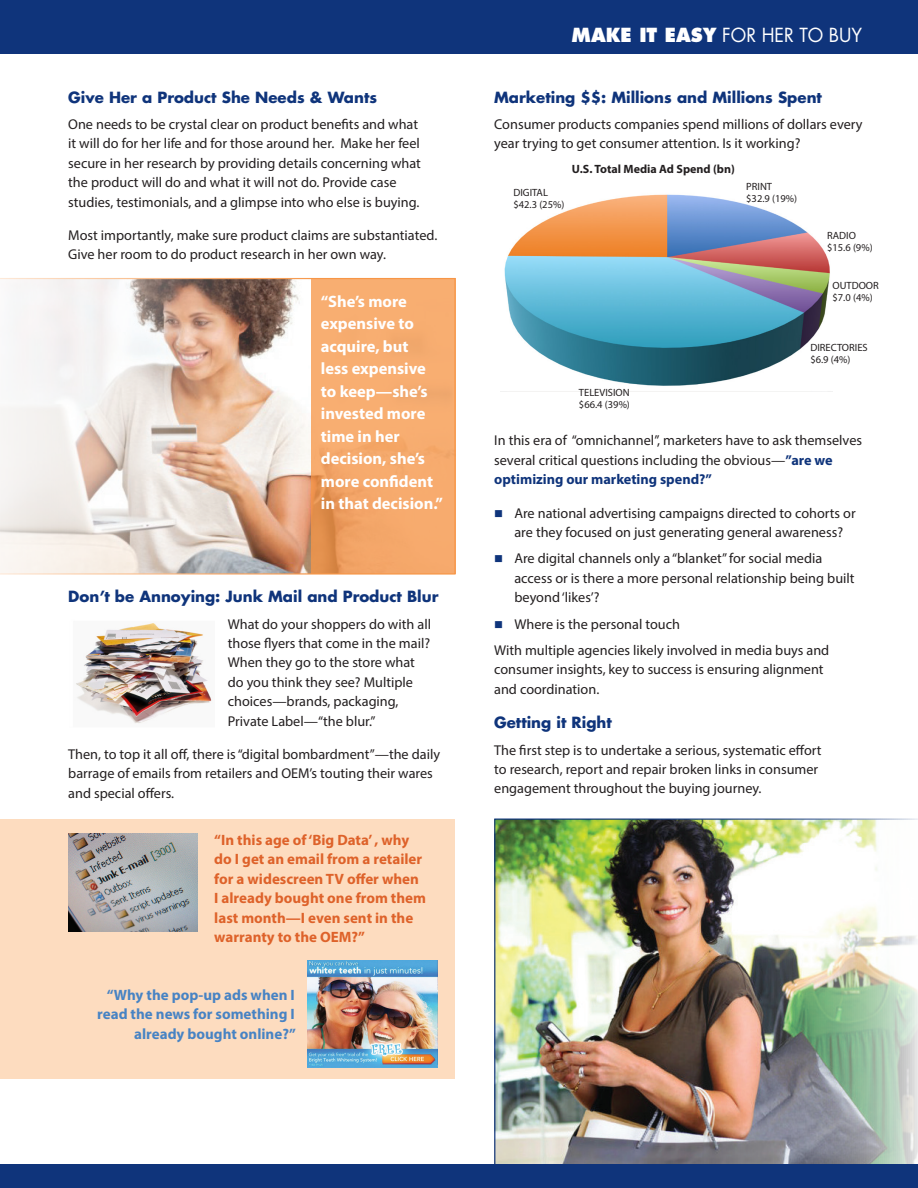
<style>
.page{position:relative;width:918px;height:1188px;background:#fff}
.page>*{position:absolute;margin:0;border:0;box-sizing:border-box;transform-origin:0 0}
.t1{font:18.9px "Futura";color:#fff;scale:.95 1}
.t2{font:700 16.5px/22.5px "Myriad Pro";color:#fff}
.t3{font:700 15px/19.5px "Myriad Pro";color:#de622a}
.t4{font:700 15px "Futura";color:#0f347b}
.t5{font:700 15px/19.5px "Myriad Pro";color:#4783c4;text-align:right}
.t6{font:14.25px/19.5px "Myriad Pro";color:#231f20}
.t7{font:700 12px "Myriad Pro";color:#231f20}
.t8{font:10.5px/12px "Myriad Pro";color:#231f20}
.s1{font-weight:800}
.s2{font-weight:700;color:#0f347b}
</style>
<div class="page">
<div style="left:0;top:819px;width:454px;height:260px;background:#fddcbf"></div>
<img style="left:494px;top:819px;width:424px;height:345px">
<img style="left:76px;top:623px;width:136px;height:101px">
<div style="left:0;top:0;width:918px;height:54px;background:#0f347b"></div>
<img style="left:68px;top:833px;width:130px;height:99px">
<img style="left:308px;top:961px;width:129px;height:107px">
<img style="left:504px;top:194px;width:326px;height:192px">
<svg style="left:0;top:278px;width:456px;height:297px"></svg>
<svg style="left:311px;top:278px;width:145px;height:296px;background:#f4a96b"></svg>
<div style="left:0;top:1164px;width:918px;height:24px;background:#0f347b"></div>
<p class="t4" style="left:68px;top:87px;width:310px">Give Her a Product She Needs &amp; Wants</p>
<p class="t6" style="left:68px;top:114px;width:354px">One needs to be crystal clear on product benefits and what it will do for her life and for those around her. Make her feel secure in her research by providing details concerning what the product will do and what it will not do. Provide case studies, testimonials, and a glimpse into who else is buying.</p>
<p class="t6" style="left:68px;top:225px;width:371px">Most importantly, make sure product claims are substantiated.<br>Give her room to do product research in her own way.</p>
<p class="t2" style="left:321px;top:289px;width:124px">“She’s more expensive to acquire, but<br>less expensive to keep—she’s invested more time in her decision, she’s more confident in that decision.”</p>
<p class="t4" style="left:68px;top:586px;width:372px">Don’t be Annoying: Junk Mail and Product Blur</p>
<p class="t6" style="left:228px;top:614px;width:205px">What do your shoppers do with all those flyers that come in the mail?<br>When they go to the store what do you think they see? Multiple choices—brands, packaging,<br>Private Label—“the blur.”</p>
<p class="t6" style="left:68px;top:744px;width:373px">Then, to top it all off, there is “digital bombardment”—the daily barrage of emails from retailers and OEM’s touting their wares and special offers.</p>
<p class="t3" style="left:214px;top:829px;width:213px">“In this age of ‘Big Data’ , why do I get an email from a retailer for a widescreen TV offer when<br>I already bought one from them last month—I even sent in the warranty to the OEM?”</p>
<p class="t5" style="left:97px;top:984px;width:200px">“Why the pop-up ads when I read the news for something I already bought online?”</p>
<h1 class="t1" style="left:572px;top:22px;width:307px"><span class="s1">MAKE IT EASY</span> FOR HER TO BUY</h1>
<p class="t4" style="left:494px;top:87px;width:329px">Marketing $$: Millions and Millions Spent</p>
<p class="t6" style="left:494px;top:114px;width:370px">Consumer products companies spend millions of dollars every year trying to get consumer attention. Is it working?</p>
<p class="t7" style="left:572px;top:161px;width:164px">U.S. Total Media Ad Spend (bn)</p>
<p class="t8" style="left:513px;top:187px;width:52px">DIGITAL $42.3 (25%)</p>
<p class="t8" style="left:746px;top:180px;width:52px">PRINT $32.9 (19%)</p>
<p class="t8" style="left:827px;top:229px;width:47px">RADIO $15.6 (9%)</p>
<p class="t8" style="left:833px;top:280px;width:48px">OUTDOOR $7.0 (4%)</p>
<p class="t8" style="left:579px;top:386px;width:52px">TELEVISION $66.4 (39%)</p>
<p class="t8" style="left:810px;top:341px;width:59px">DIRECTORIES $6.9 (4%)</p>
<p class="t6" style="left:494px;top:431px;width:369px">In this era of “omnichannel”, marketers have to ask themselves several critical questions including the obvious—<span class="s2">”are we optimizing our marketing spend?”</span></p>
<p class="t6" style="left:514px;top:503px;width:343px">Are national advertising campaigns directed to cohorts or are they focused on just generating general awareness?</p>
<p class="t6" style="left:514px;top:548px;width:342px">Are digital channels only a “blanket” for social media access or is there a more personal relationship being built beyond ‘likes’?</p>
<p class="t6" style="left:494px;top:610px;width:337px;line-height:26.2px;text-indent:20px">Where is the personal touch<br>With multiple agencies likely involved in media buys and</p>
<p class="t6" style="left:494px;top:659px;width:331px">consumer insights, key to success is ensuring alignment and coordination.</p>
<p class="t4" style="left:494px;top:712px;width:119px">Getting it Right</p>
<p class="t6" style="left:494px;top:740px;width:329px">The first step is to undertake a serious, systematic effort to research, report and repair broken links in consumer engagement throughout the buying journey.</p>
</div>
